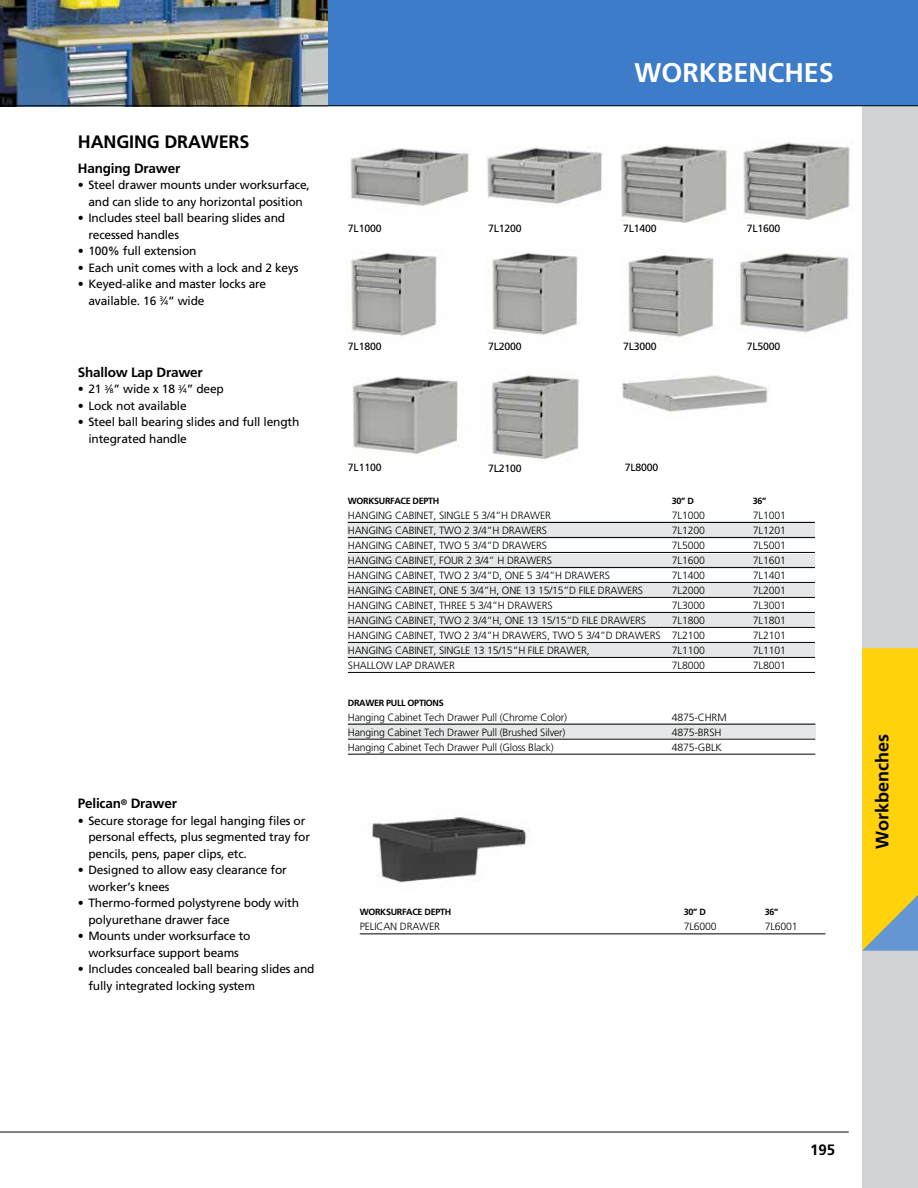
<style>
.page{position:relative;width:918px;height:1188px;background:#fff}
.page>*{position:absolute;margin:0;border:0;box-sizing:border-box;transform-origin:0 0}
.t1{font:700 27px "Frutiger";color:#fff}
.t2{font:700 18px "Frutiger";letter-spacing:-.01em;color:#000}
.t3{font:700 15px "Frutiger";color:#000}
.t4{font:700 13.5px "Frutiger";letter-spacing:-.015em;color:#000}
.t5{font:12px/16.5px "Frutiger";letter-spacing:-.015em;color:#000}
.t6{font:300 10.5px "Frutiger";letter-spacing:-.015em;color:#000}
.t7{font:10.5px "Frutiger";letter-spacing:-.015em;color:#000}
.t8{font:700 9px "Frutiger";letter-spacing:-.035em;color:#000}
.s1{font-size:6.6px}
</style>
<div class="page">
<div style="left:862px;top:58px;width:56px;height:1130px;background:#d1d3d4"></div>
<div style="left:0;top:0;width:918px;height:106px;background:#3d7cc9"></div>
<img style="left:0;top:0;width:327px;height:105px">
<hr style="left:0;top:105px;width:918px;height:1px;background:#000">
<svg style="left:862px;top:648px;width:56px;height:303px"></svg>
<hr style="left:0;top:1132px;width:849px;height:1px;background:#000">
<div style="left:348px;top:521px;width:467px;height:18px;background:#e6e7e8"></div>
<div style="left:348px;top:554px;width:467px;height:14px;background:#e6e7e8"></div>
<div style="left:348px;top:584px;width:467px;height:14px;background:#e6e7e8"></div>
<div style="left:348px;top:614px;width:467px;height:14px;background:#e6e7e8"></div>
<div style="left:348px;top:643px;width:467px;height:15px;background:#e6e7e8"></div>
<img style="left:622px;top:375px;width:148px;height:37px">
<img style="left:350px;top:148px;width:119px;height:60px">
<hr style="left:348px;top:522px;width:467px;height:1px;background:#000">
<hr style="left:348px;top:537px;width:467px;height:1px;background:#000">
<hr style="left:348px;top:552px;width:467px;height:1px;background:#000">
<hr style="left:348px;top:567px;width:467px;height:1px;background:#000">
<hr style="left:348px;top:582px;width:467px;height:1px;background:#000">
<hr style="left:348px;top:597px;width:467px;height:1px;background:#000">
<hr style="left:348px;top:612px;width:467px;height:1px;background:#000">
<hr style="left:348px;top:627px;width:467px;height:1px;background:#000">
<hr style="left:348px;top:642px;width:467px;height:1px;background:#000">
<hr style="left:348px;top:657px;width:467px;height:1px;background:#000">
<hr style="left:348px;top:672px;width:467px;height:1px;background:#000">
<img style="left:487px;top:147px;width:115px;height:59px">
<img style="left:621px;top:145px;width:106px;height:78px">
<img style="left:743px;top:142px;width:107px;height:78px">
<img style="left:350px;top:251px;width:91px;height:85px">
<img style="left:488px;top:252px;width:90px;height:83px">
<img style="left:624px;top:255px;width:90px;height:82px">
<img style="left:740px;top:253px;width:109px;height:80px">
<img style="left:352px;top:376px;width:106px;height:79px">
<img style="left:492px;top:375px;width:88px;height:86px">
<hr style="left:360px;top:934px;width:466px;height:1px;background:#000">
<div style="left:348px;top:724px;width:467px;height:14px;background:#e6e7e8"></div>
<hr style="left:348px;top:724px;width:467px;height:1px;background:#000">
<hr style="left:348px;top:739px;width:467px;height:1px;background:#000">
<hr style="left:348px;top:754px;width:467px;height:1px;background:#000">
<img style="left:369px;top:817px;width:158px;height:66px">
<h2 class="t2" style="left:78px;top:132px;width:173px">HANGING DRAWERS</h2>
<p class="t4" style="left:78px;top:160px;width:104px">Hanging Drawer</p>
<p class="t5" style="left:78px;top:177px;width:233px;text-align:center">• Steel drawer mounts under worksurface, and can slide to any horizontal position</p>
<p class="t5" style="left:88px;top:210px;width:198px;text-indent:-11px">• Includes steel ball bearing slides and recessed handles</p>
<p class="t5" style="left:78px;top:243px;width:120px">• 100% full extension</p>
<p class="t5" style="left:78px;top:260px;width:222px">• Each unit comes with a lock and 2 keys</p>
<p class="t5" style="left:88px;top:276px;width:179px;text-indent:-11px">• Keyed-alike and master locks are available. 16 <sup>3</sup>⁄<span class="s1">4</span>” wide</p>
<p class="t4" style="left:78px;top:364px;width:126px">Shallow Lap Drawer</p>
<p class="t5" style="left:78px;top:381px;width:148px">• 21 <sup>3</sup>⁄<span class="s1">8</span>” wide x 18 <sup>3</sup>⁄<span class="s1">4</span>” deep</p>
<p class="t5" style="left:78px;top:398px;width:110px">• Lock not available</p>
<p class="t5" style="left:88px;top:414px;width:212px;text-indent:-11px">• Steel ball bearing slides and full length integrated handle</p>
<p class="t4" style="left:78px;top:796px;width:101px">Pelican<sup>®</sup> Drawer</p>
<p class="t5" style="left:88px;top:812px;width:223px;text-indent:-11px">• Secure storage for legal hanging files or personal effects, plus segmented tray for pencils, pens, paper clips, etc.</p>
<p class="t5" style="left:88px;top:862px;width:200px;text-indent:-11px">• Designed to allow easy clearance for worker’s knees</p>
<p class="t5" style="left:88px;top:895px;width:212px;text-indent:-11px">• Thermo-formed polystyrene body with polyurethane drawer face</p>
<p class="t5" style="left:78px;top:928px;width:174px;text-align:center">• Mounts under worksurface to worksurface support beams</p>
<p class="t5" style="left:88px;top:961px;width:228px;text-indent:-11px">• Includes concealed ball bearing slides and fully integrated locking system</p>
<h1 class="t1" style="left:634px;top:57px;width:201px">WORKBENCHES</h1>
<p class="t7" style="left:348px;top:222px;width:35px">7L1000</p>
<p class="t7" style="left:488px;top:222px;width:35px">7L1200</p>
<p class="t7" style="left:623px;top:222px;width:35px">7L1400</p>
<p class="t7" style="left:747px;top:222px;width:35px">7L1600</p>
<p class="t7" style="left:348px;top:340px;width:35px">7L1800</p>
<p class="t7" style="left:488px;top:341px;width:35px">7L2000</p>
<p class="t7" style="left:623px;top:340px;width:35px">7L3000</p>
<p class="t7" style="left:747px;top:341px;width:35px">7L5000</p>
<p class="t7" style="left:348px;top:462px;width:35px">7L1100</p>
<p class="t7" style="left:488px;top:462px;width:35px">7L2100</p>
<p class="t7" style="left:625px;top:461px;width:35px">7L8000</p>
<p class="t8" style="left:348px;top:496px;width:93px">WORKSURFACE DEPTH</p>
<p class="t8" style="left:672px;top:496px;width:24px">30” D</p>
<p class="t8" style="left:753px;top:496px;width:15px">36”</p>
<p class="t6" style="left:348px;top:509px;width:205px">HANGING CABINET, SINGLE 5 3/4”H DRAWER</p>
<p class="t6" style="left:672px;top:509px;width:35px">7L1000</p>
<p class="t6" style="left:753px;top:509px;width:35px">7L1001</p>
<p class="t6" style="left:348px;top:524px;width:201px">HANGING CABINET, TWO 2 3/4”H DRAWERS</p>
<p class="t6" style="left:672px;top:524px;width:35px">7L1200</p>
<p class="t6" style="left:753px;top:524px;width:35px">7L1201</p>
<p class="t6" style="left:348px;top:539px;width:201px">HANGING CABINET, TWO 5 3/4”D DRAWERS</p>
<p class="t6" style="left:672px;top:539px;width:35px">7L5000</p>
<p class="t6" style="left:753px;top:539px;width:35px">7L5001</p>
<p class="t6" style="left:348px;top:554px;width:206px">HANGING CABINET, FOUR 2 3/4” H DRAWERS</p>
<p class="t6" style="left:672px;top:554px;width:35px">7L1600</p>
<p class="t6" style="left:753px;top:554px;width:35px">7L1601</p>
<p class="t6" style="left:348px;top:569px;width:264px">HANGING CABINET, TWO 2 3/4”D, ONE 5 3/4”H DRAWERS</p>
<p class="t6" style="left:672px;top:569px;width:35px">7L1400</p>
<p class="t6" style="left:753px;top:569px;width:35px">7L1401</p>
<p class="t6" style="left:348px;top:584px;width:297px">HANGING CABINET, ONE 5 3/4”H, ONE 13 15/15”D FILE DRAWERS</p>
<p class="t6" style="left:672px;top:584px;width:35px">7L2000</p>
<p class="t6" style="left:753px;top:584px;width:35px">7L2001</p>
<p class="t6" style="left:348px;top:599px;width:206px">HANGING CABINET, THREE 5 3/4”H DRAWERS</p>
<p class="t6" style="left:672px;top:599px;width:35px">7L3000</p>
<p class="t6" style="left:753px;top:599px;width:35px">7L3001</p>
<p class="t6" style="left:348px;top:614px;width:300px">HANGING CABINET, TWO 2 3/4”H, ONE 13 15/15”D FILE DRAWERS</p>
<p class="t6" style="left:672px;top:614px;width:35px">7L1800</p>
<p class="t6" style="left:753px;top:614px;width:35px">7L1801</p>
<p class="t6" style="left:348px;top:629px;width:359px">HANGING CABINET, TWO 2 3/4”H DRAWERS, TWO 5 3/4”D DRAWERS 7L2100</p>
<p class="t6" style="left:753px;top:629px;width:35px">7L2101</p>
<p class="t6" style="left:348px;top:644px;width:243px">HANGING CABINET, SINGLE 13 15/15”H FILE DRAWER,</p>
<p class="t6" style="left:672px;top:644px;width:35px">7L1100</p>
<p class="t6" style="left:753px;top:644px;width:35px">7L1101</p>
<p class="t6" style="left:348px;top:659px;width:108px">SHALLOW LAP DRAWER</p>
<p class="t6" style="left:672px;top:659px;width:35px">7L8000</p>
<p class="t6" style="left:753px;top:659px;width:35px">7L8001</p>
<p class="t8" style="left:348px;top:697px;width:97px">DRAWER PULL OPTIONS</p>
<p class="t6" style="left:348px;top:711px;width:221px">Hanging Cabinet Tech Drawer Pull (Chrome Color)</p>
<p class="t6" style="left:672px;top:711px;width:56px">4875-CHRM</p>
<p class="t6" style="left:348px;top:726px;width:219px">Hanging Cabinet Tech Drawer Pull (Brushed Silver)</p>
<p class="t6" style="left:672px;top:726px;width:51px">4875-BRSH</p>
<p class="t6" style="left:348px;top:741px;width:207px">Hanging Cabinet Tech Drawer Pull (Gloss Black)</p>
<p class="t6" style="left:672px;top:741px;width:52px">4875-GBLK</p>
<p class="t8" style="left:360px;top:907px;width:93px">WORKSURFACE DEPTH</p>
<p class="t8" style="left:684px;top:907px;width:24px">30” D</p>
<p class="t8" style="left:765px;top:907px;width:15px">36”</p>
<p class="t6" style="left:360px;top:921px;width:82px">PELICAN DRAWER</p>
<p class="t6" style="left:684px;top:921px;width:35px">7L6000</p>
<p class="t6" style="left:765px;top:921px;width:35px">7L6001</p>
<h2 class="t2" style="left:872px;top:849px;width:117px;rotate:-90deg">Workbenches</h2>
<h3 class="t3" style="left:810px;top:1141px;width:27px">195</h3>
</div>
